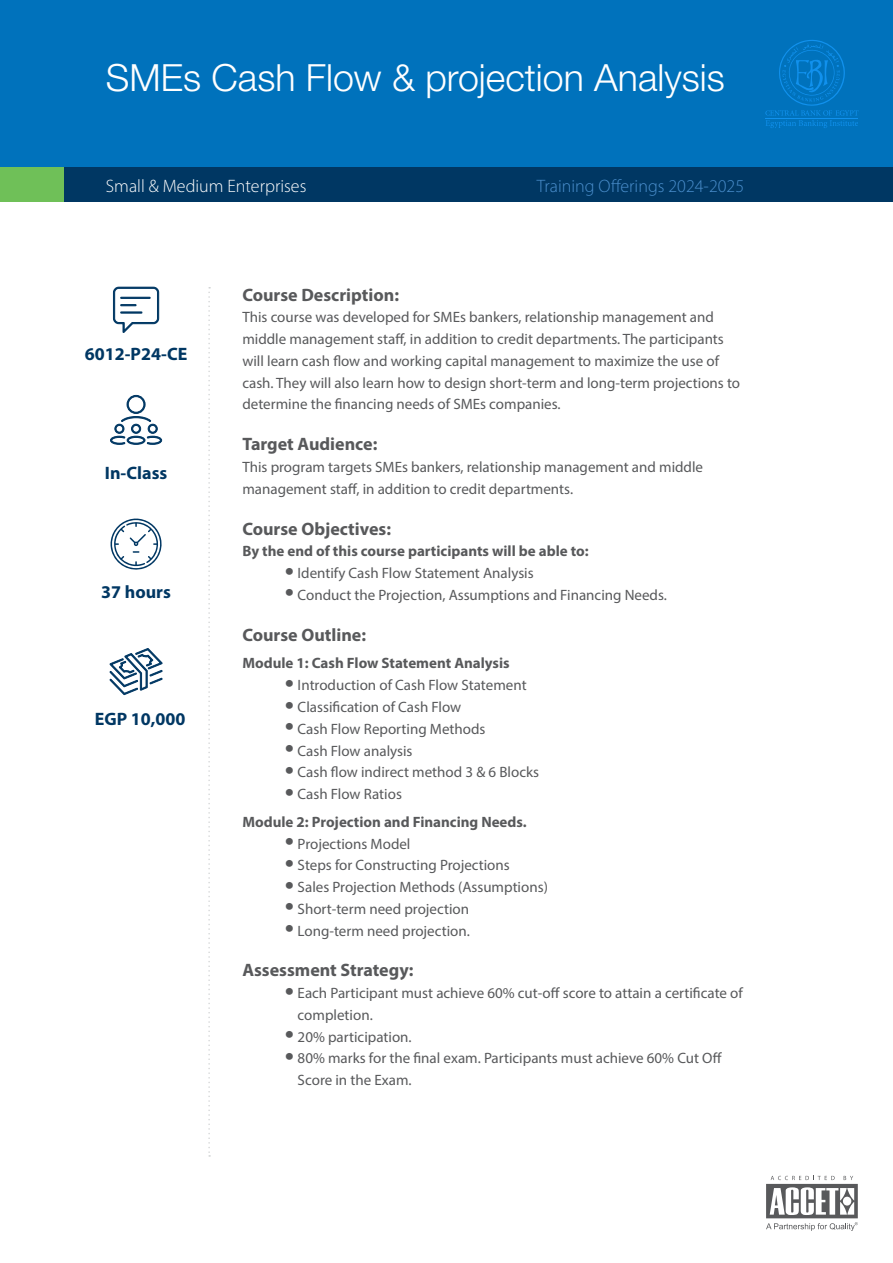
<style>
.page{position:relative;width:893px;height:1263px;background:#fff}
.page>*{position:absolute;margin:0;border:0;box-sizing:border-box;transform-origin:0 0}
.t1{font:300 37.5px "Helvetica Neue LT Std";color:#fff}
.t2{font:700 18px "Myriad Pro";color:#58595b}
.t3{font:700 18px "Myriad Pro";color:#003763}
.t4{font:300 18px "Myriad Pro";color:#4a8ecc}
.t5{font:300 18px "Myriad Pro";color:#fff}
.t6{font:15px/21.8px "Myriad Pro";color:#58595b}
.t7{font:700 15px/27.8px "Myriad Pro";color:#58595b}
.s1{font-size:33px}
.s2{font-weight:400;font-size:33px}
.s3{font-weight:400}
</style>
<div class="page">
<div style="left:0;top:0;width:893px;height:168px;background:#0072bc"></div>
<div style="left:0;top:168px;width:893px;height:34px;background:#003763"></div>
<div style="left:0;top:168px;width:64px;height:34px;background:#6fc058"></div>
<svg style="left:208px;top:287px;width:2px;height:870px"></svg>
<svg style="left:766px;top:1176px;width:92px;height:55px"></svg>
<svg style="left:765px;top:40px;width:93px;height:88px"></svg>
<svg style="left:110px;top:395px;width:52px;height:50px"></svg>
<svg style="left:113px;top:287px;width:46px;height:46px"></svg>
<svg style="left:111px;top:519px;width:51px;height:51px"></svg>
<svg style="left:109px;top:648px;width:54px;height:47px"></svg>
<h1 class="t1" style="left:106px;top:54px;width:620px">SMEs Cash Flow &amp; projection Analysis</h1>
<p class="t5" style="left:106px;top:175px;width:202px">Small &amp; Medium Enterprises</p>
<p class="t4" style="left:537px;top:175px;width:209px">Training Offerings 2024-2025</p>
<p class="t3" style="left:85px;top:342px;width:104px">6012-P24-CE</p>
<p class="t3" style="left:105px;top:461px;width:64px">In-Class</p>
<p class="t3" style="left:101px;top:580px;width:71px">37 hours</p>
<p class="t3" style="left:95px;top:708px;width:92px">EGP 10,000</p>
<p class="t2" style="left:242px;top:283px;width:158px">Course Description:</p>
<p class="t6" style="left:242px;top:306px;width:499px">This course was developed for SMEs bankers, relationship management and middle management staff, in addition to credit departments. The participants will learn cash flow and working capital management to maximize the use of cash. They will also learn how to design short-term and long-term projections to determine the financing needs of SMEs companies.</p>
<p class="t2" style="left:242px;top:432px;width:137px">Target Audience:</p>
<p class="t6" style="left:242px;top:456px;width:462px">This program targets SMEs bankers, relationship management and middle management staff, in addition to credit departments.</p>
<p class="t2" style="left:242px;top:517px;width:150px">Course Objectives:</p>
<p class="t7" style="left:242px;top:537px;width:348px">By the end of this course participants will be able to:</p>
<p class="t6" style="left:285px;top:562px;width:250px"><span class="s1">•</span> Identify Cash Flow Statement Analysis</p>
<p class="t6" style="left:285px;top:584px;width:384px"><span class="s1">•</span> Conduct the Projection, Assumptions and Financing Needs.</p>
<p class="t2" style="left:242px;top:623px;width:125px">Course Outline:</p>
<p class="t7" style="left:242px;top:649px;width:269px">Module 1: Cash Flow Statement Analysis</p>
<p class="t6" style="left:285px;top:674px;width:243px"><span class="s1">•</span> Introduction of Cash Flow Statement</p>
<p class="t6" style="left:285px;top:696px;width:178px"><span class="s1">•</span> Classification of Cash Flow</p>
<p class="t6" style="left:285px;top:718px;width:202px"><span class="s1">•</span> Cash Flow Reporting Methods</p>
<p class="t6" style="left:285px;top:739px;width:129px"><span class="s1">•</span> Cash Flow analysis</p>
<p class="t6" style="left:285px;top:761px;width:256px"><span class="s1">•</span> Cash flow indirect method 3 &amp; 6 Blocks</p>
<p class="t7" style="left:242px;top:779px;width:286px;text-indent:43px"><span class="s2">•</span> <span class="s3">Cash Flow Ratios<br></span>Module 2: Projection and Financing Needs.</p>
<p class="t6" style="left:285px;top:832px;width:127px"><span class="s1">•</span> Projections Model</p>
<p class="t6" style="left:285px;top:854px;width:226px"><span class="s1">•</span> Steps for Constructing Projections</p>
<p class="t6" style="left:285px;top:876px;width:265px"><span class="s1">•</span> Sales Projection Methods (Assumptions)</p>
<p class="t6" style="left:285px;top:898px;width:186px"><span class="s1">•</span> Short-term need projection</p>
<p class="t6" style="left:285px;top:919px;width:186px"><span class="s1">•</span> Long-term need projection.</p>
<p class="t2" style="left:242px;top:958px;width:173px">Assessment Strategy:</p>
<p class="t6" style="left:298px;top:982px;width:447px;text-indent:-13px"><span class="s1">•</span> Each Participant must achieve 60% cut-off score to attain a certificate of completion.</p>
<p class="t6" style="left:285px;top:1025px;width:128px"><span class="s1">•</span> 20% participation.</p>
<p class="t6" style="left:298px;top:1047px;width:426px;text-indent:-13px"><span class="s1">•</span> 80% marks for the final exam. Participants must achieve 60% Cut Off<br>Score in the Exam.</p>
</div>
